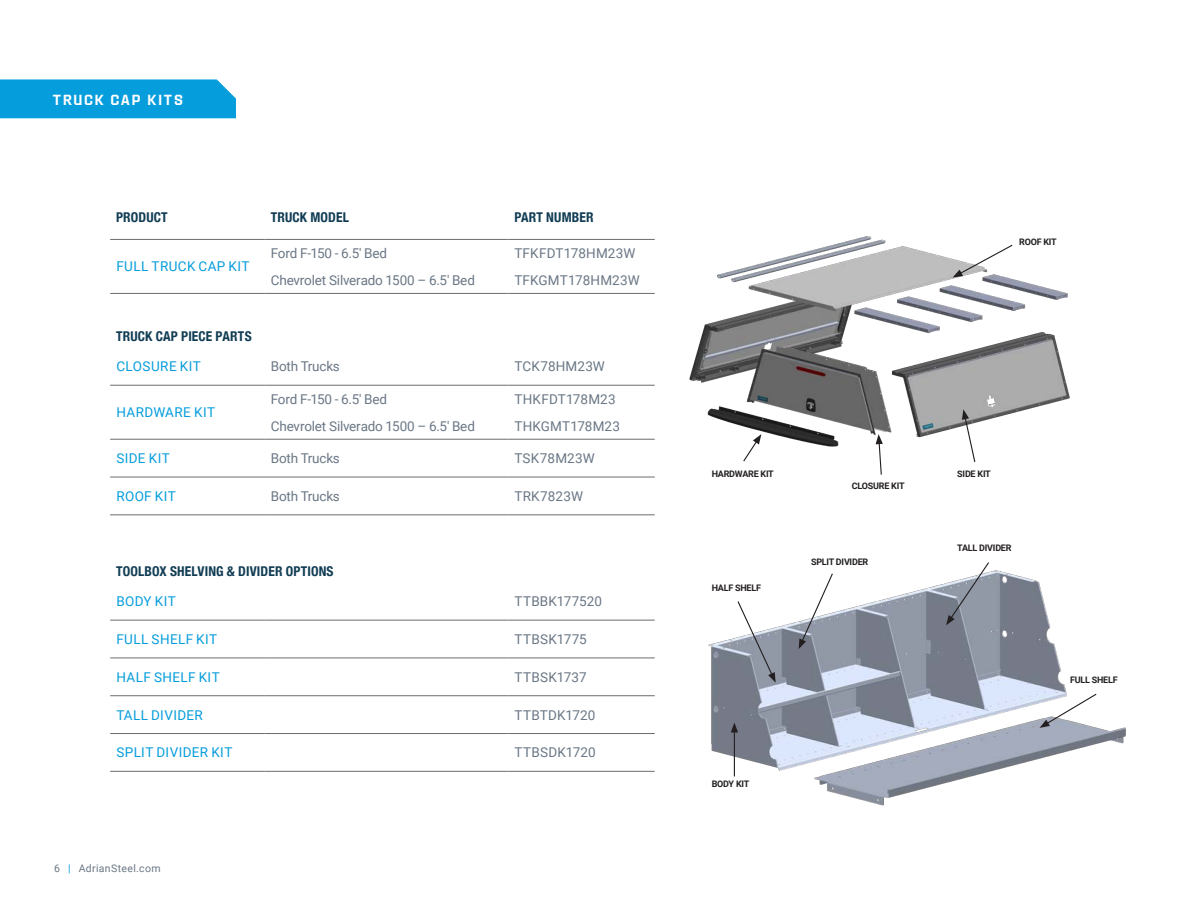
<style>
.page{position:relative;width:1188px;height:918px;background:#fff}
.page>*{position:absolute;margin:0;border:0;box-sizing:border-box;transform-origin:0 0}
.t1{font:300 14.7px "CWM";letter-spacing:.125em;color:#fff}
.t2{font:13.5px "Roboto";color:#6a7785}
.t3{font:13.5px "Roboto";letter-spacing:.03em;color:#069ddc}
.t4{font:700 condensed 13.5px "Helvetica Neue";letter-spacing:.01em;color:#113d54}
.t5{font:13.5px "Roboto";letter-spacing:.02em;color:#6a7785}
.t6{font:10.5px "Roboto";letter-spacing:.03em;color:#6a7785}
.t7{font:700 9px "Roboto";letter-spacing:-.025em;color:#231f20}
.s1{color:#069ddc}
</style>
<div class="page">
<img style="left:814px;top:727px;width:312px;height:79px">
<hr style="left:110px;top:293px;width:155px;height:1px;background:#6c6d70">
<hr style="left:265px;top:293px;width:243px;height:1px;background:#6c6d70">
<hr style="left:508px;top:293px;width:147px;height:1px;background:#6c6d70">
<hr style="left:110px;top:385px;width:155px;height:1px;background:#6c6d70">
<hr style="left:265px;top:385px;width:243px;height:1px;background:#6c6d70">
<hr style="left:508px;top:385px;width:147px;height:1px;background:#6c6d70">
<hr style="left:110px;top:439px;width:155px;height:1px;background:#6c6d70">
<hr style="left:265px;top:439px;width:243px;height:1px;background:#6c6d70">
<hr style="left:508px;top:439px;width:147px;height:1px;background:#6c6d70">
<hr style="left:110px;top:477px;width:155px;height:1px;background:#6c6d70">
<hr style="left:265px;top:477px;width:243px;height:1px;background:#6c6d70">
<hr style="left:508px;top:477px;width:147px;height:1px;background:#6c6d70">
<hr style="left:110px;top:515px;width:155px;height:1px;background:#6c6d70">
<hr style="left:265px;top:515px;width:243px;height:1px;background:#6c6d70">
<hr style="left:508px;top:515px;width:147px;height:1px;background:#6c6d70">
<hr style="left:110px;top:620px;width:155px;height:1px;background:#6c6d70">
<hr style="left:265px;top:620px;width:243px;height:1px;background:#6c6d70">
<hr style="left:508px;top:620px;width:147px;height:1px;background:#6c6d70">
<hr style="left:110px;top:658px;width:155px;height:1px;background:#6c6d70">
<hr style="left:265px;top:658px;width:243px;height:1px;background:#6c6d70">
<hr style="left:508px;top:658px;width:147px;height:1px;background:#6c6d70">
<hr style="left:110px;top:695px;width:155px;height:1px;background:#6c6d70">
<hr style="left:265px;top:695px;width:243px;height:1px;background:#6c6d70">
<hr style="left:508px;top:695px;width:147px;height:1px;background:#6c6d70">
<hr style="left:110px;top:733px;width:155px;height:1px;background:#6c6d70">
<hr style="left:265px;top:733px;width:243px;height:1px;background:#6c6d70">
<hr style="left:508px;top:733px;width:147px;height:1px;background:#6c6d70">
<hr style="left:110px;top:771px;width:155px;height:1px;background:#6c6d70">
<hr style="left:265px;top:771px;width:243px;height:1px;background:#6c6d70">
<hr style="left:508px;top:771px;width:147px;height:1px;background:#6c6d70">
<hr style="left:110px;top:239px;width:155px;height:1px;background:#6c6d70">
<hr style="left:265px;top:239px;width:243px;height:1px;background:#6c6d70">
<hr style="left:508px;top:239px;width:147px;height:1px;background:#6c6d70">
<div style="left:0;top:79px;width:236px;height:39px;background:#069ddc"></div>
<img style="left:689px;top:236px;width:381px;height:211px">
<img style="left:708px;top:570px;width:375px;height:207px">
<hr style="left:734px;top:730px;width:1px;height:47px;background:#231f20">
<svg style="left:731px;top:723px;width:7px;height:10px"></svg>
<svg style="left:742px;top:434px;width:19px;height:28px"></svg>
<svg style="left:876px;top:434px;width:7px;height:41px"></svg>
<svg style="left:962px;top:409px;width:14px;height:53px"></svg>
<svg style="left:799px;top:572px;width:35px;height:77px"></svg>
<svg style="left:946px;top:562px;width:44px;height:63px"></svg>
<svg style="left:953px;top:244px;width:61px;height:34px"></svg>
<svg style="left:1040px;top:693px;width:58px;height:35px"></svg>
<svg style="left:737px;top:600px;width:39px;height:83px"></svg>
<p class="t1" style="left:53px;top:91px;width:132px">TRUCK CAP KITS</p>
<p class="t4" style="left:116px;top:209px;width:53px">PRODUCT</p>
<p class="t4" style="left:271px;top:209px;width:80px">TRUCK MODEL</p>
<p class="t4" style="left:514px;top:209px;width:81px">PART NUMBER</p>
<p class="t3" style="left:116px;top:257px;width:135px">FULL TRUCK CAP KIT</p>
<p class="t2" style="left:271px;top:244px;width:118px">Ford F-150 - 6.5' Bed</p>
<p class="t2" style="left:514px;top:244px;width:122px">TFKFDT178HM23W</p>
<p class="t2" style="left:271px;top:271px;width:206px">Chevrolet Silverado 1500 – 6.5' Bed</p>
<p class="t2" style="left:514px;top:271px;width:127px">TFKGMT178HM23W</p>
<p class="t4" style="left:116px;top:328px;width:137px">TRUCK CAP PIECE PARTS</p>
<p class="t3" style="left:116px;top:357px;width:86px">CLOSURE KIT</p>
<p class="t2" style="left:271px;top:357px;width:71px">Both Trucks</p>
<p class="t2" style="left:514px;top:357px;width:92px">TCK78HM23W</p>
<p class="t3" style="left:116px;top:403px;width:100px">HARDWARE KIT</p>
<p class="t2" style="left:271px;top:390px;width:118px">Ford F-150 - 6.5' Bed</p>
<p class="t2" style="left:514px;top:390px;width:103px">THKFDT178M23</p>
<p class="t2" style="left:271px;top:417px;width:206px">Chevrolet Silverado 1500 – 6.5' Bed</p>
<p class="t2" style="left:514px;top:417px;width:107px">THKGMT178M23</p>
<p class="t3" style="left:116px;top:449px;width:55px">SIDE KIT</p>
<p class="t2" style="left:271px;top:449px;width:71px">Both Trucks</p>
<p class="t2" style="left:514px;top:449px;width:82px">TSK78M23W</p>
<p class="t3" style="left:116px;top:487px;width:61px">ROOF KIT</p>
<p class="t2" style="left:271px;top:487px;width:71px">Both Trucks</p>
<p class="t5" style="left:514px;top:487px;width:70px">TRK7823W</p>
<p class="t4" style="left:116px;top:563px;width:219px">TOOLBOX SHELVING &amp; DIVIDER OPTIONS</p>
<p class="t3" style="left:116px;top:592px;width:61px">BODY KIT</p>
<p class="t2" style="left:514px;top:592px;width:89px">TTBBK177520</p>
<p class="t3" style="left:116px;top:630px;width:102px">FULL SHELF KIT</p>
<p class="t5" style="left:514px;top:630px;width:74px">TTBSK1775</p>
<p class="t3" style="left:116px;top:668px;width:105px">HALF SHELF KIT</p>
<p class="t2" style="left:514px;top:668px;width:74px">TTBSK1737</p>
<p class="t3" style="left:116px;top:705px;width:88px">TALL DIVIDER</p>
<p class="t2" style="left:514px;top:705px;width:83px">TTBTDK1720</p>
<p class="t3" style="left:116px;top:743px;width:118px">SPLIT DIVIDER KIT</p>
<p class="t2" style="left:514px;top:743px;width:83px">TTBSDK1720</p>
<p class="t6" style="left:54px;top:861px;width:108px">6 <span class="s1">|</span> AdrianSteel.com</p>
<p class="t7" style="left:1019px;top:236px;width:39px">ROOF KIT</p>
<p class="t7" style="left:712px;top:467px;width:64px">HARDWARE KIT</p>
<p class="t7" style="left:712px;top:582px;width:51px">HALF SHELF</p>
<p class="t7" style="left:852px;top:479px;width:54px">CLOSURE KIT</p>
<p class="t7" style="left:811px;top:555px;width:59px">SPLIT DIVIDER</p>
<p class="t7" style="left:957px;top:467px;width:35px">SIDE KIT</p>
<p class="t7" style="left:957px;top:542px;width:56px">TALL DIVIDER</p>
<p class="t7" style="left:712px;top:778px;width:39px">BODY KIT</p>
<p class="t7" style="left:1070px;top:674px;width:49px">FULL SHELF</p>
</div>
